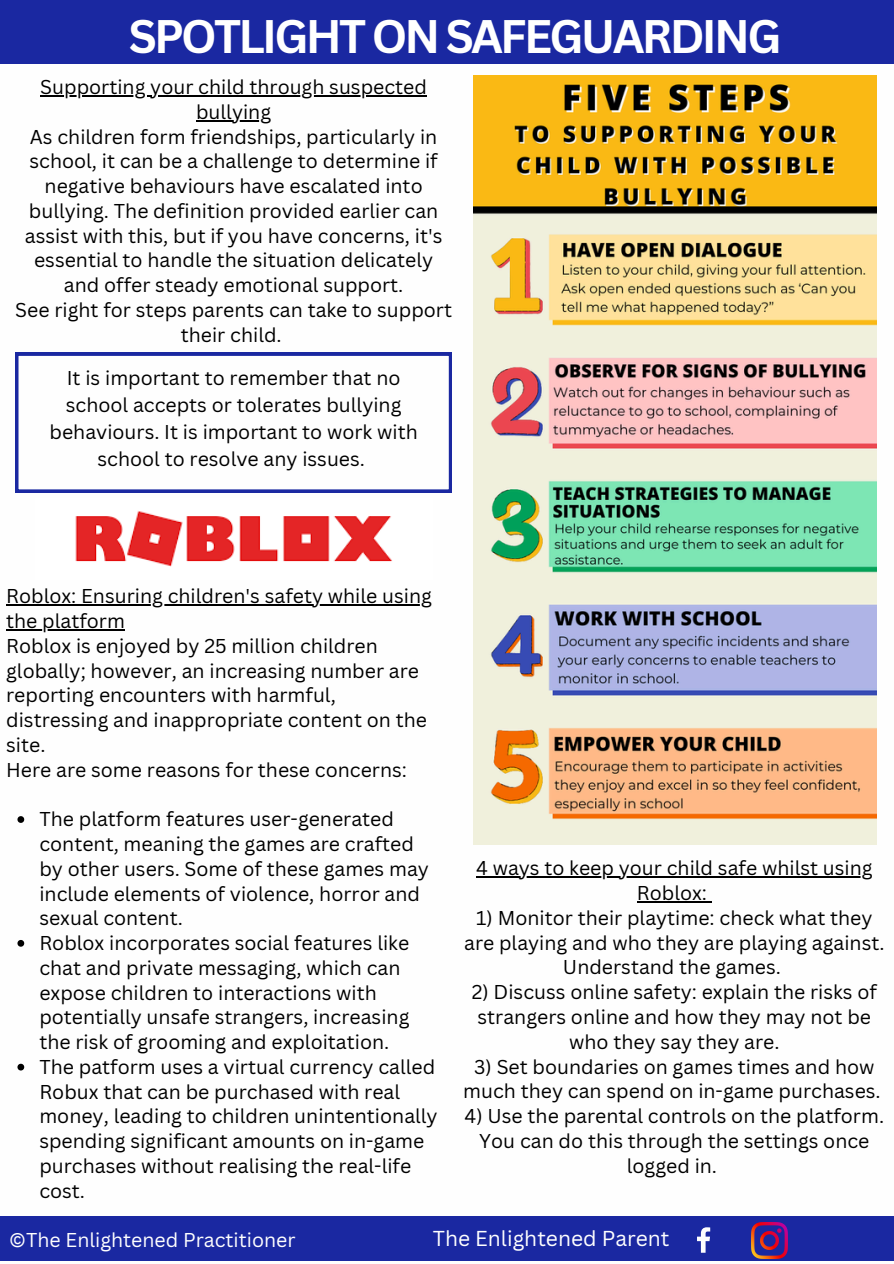
<style>
.page{position:relative;width:894px;height:1264px;background:#fff}
.page>*{position:absolute;margin:0;border:0;box-sizing:border-box;transform-origin:0 0}
.t1{font:700 45.75px "Canva Sans";letter-spacing:-.06em;color:#fff}
.t2{font:21px "Canva Sans";color:#fff}
.t3{font:19.5px/24.8px "Canva Sans";color:#000;text-align:center}
.t4{font:19.5px "Canva Sans";color:#fff}
</style>
<div class="page">
<div style="left:0;top:1216px;width:893px;height:44px;background:#1a28a1"></div>
<svg style="left:697px;top:1227px;width:13px;height:25px"></svg>
<img style="left:751px;top:1222px;width:35px;height:36px">
<div style="left:0;top:0;width:893px;height:63px;background:#1a28a1"></div>
<img style="left:473px;top:76px;width:402px;height:768px">
<svg style="left:15px;top:352px;width:437px;height:141px"></svg>
<div style="left:29px;top:359px;width:409px;height:120px;background:#fefefe"></div>
<img style="left:75px;top:511px;width:317px;height:56px">
<hr style="left:40px;top:95px;width:387px;height:1px;background:#000">
<hr style="left:196px;top:120px;width:75px;height:1px;background:#000">
<hr style="left:6px;top:604px;width:426px;height:1px;background:#000">
<hr style="left:6px;top:629px;width:119px;height:1px;background:#000">
<svg style="left:17px;top:816px;width:7px;height:6px"></svg>
<svg style="left:17px;top:940px;width:7px;height:6px"></svg>
<svg style="left:17px;top:1063px;width:7px;height:7px"></svg>
<hr style="left:476px;top:876px;width:396px;height:1px;background:#000">
<hr style="left:636px;top:901px;width:71px;height:1px;background:#000">
<p class="t1" style="left:129px;top:5px;width:654px">SPOTLIGHT ON SAFEGUARDING</p>
<p class="t3" style="left:40px;top:74px;width:388px">Supporting your child through suspected</p>
<p class="t3" style="left:30px;top:99px;width:409px">bullying<br>As children form friendships, particularly in</p>
<p class="t3" style="left:15px;top:148px;width:438px">school, it can be a challenge to determine if negative behaviours have escalated into bullying. The definition provided earlier can assist with this, but if you have concerns, it's essential to handle the situation delicately and offer steady emotional support.<br>See right for steps parents can take to support</p>
<p class="t3" style="left:181px;top:322px;width:102px">their child.</p>
<p class="t3" style="left:49px;top:363px;width:369px;line-height:27px">It is important to remember that no school accepts or tolerates bullying behaviours. It is important to work with school to resolve any issues.</p>
<p class="t3" style="left:6px;top:583px;width:427px">Roblox: Ensuring children's safety while using</p>
<p class="t3" style="left:6px;top:608px;width:373px;text-align:left">the platform<br>Roblox is enjoyed by 25 million children</p>
<p class="t3" style="left:6px;top:657px;width:422px;text-align:left">globally; however, an increasing number are reporting encounters with harmful, distressing and inappropriate content on the site.<br>Here are some reasons for these concerns:</p>
<p class="t3" style="left:39px;top:806px;width:391px;text-align:left">The platform features user-generated content, meaning the games are crafted by other users. Some of these games may include elements of violence, horror and sexual content.</p>
<p class="t3" style="left:39px;top:930px;width:371px;text-align:left">Roblox incorporates social features like chat and private messaging, which can expose children to interactions with potentially unsafe strangers, increasing the risk of grooming and exploitation.</p>
<p class="t3" style="left:39px;top:1053px;width:400px;text-align:left">The patform uses a virtual currency called Robux that can be purchased with real money, leading to children unintentionally spending significant amounts on in-game purchases without realising the real-life cost.</p>
<p class="t3" style="left:476px;top:855px;width:398px">4 ways to keep your child safe whilst using<br>Roblox:</p>
<p class="t3" style="left:464px;top:905px;width:422px">1) Monitor their playtime: check what they are playing and who they are playing against.<br>Understand the games.</p>
<p class="t3" style="left:471px;top:979px;width:406px">2) Discuss online safety: explain the risks of strangers online and how they may not be who they say they are.</p>
<p class="t3" style="left:463px;top:1053px;width:419px">3) Set boundaries on games times and how much they can spend on in-game purchases.</p>
<p class="t3" style="left:464px;top:1103px;width:421px">4) Use the parental controls on the platform.<br>You can do this through the settings once logged in.</p>
<p class="t4" style="left:9px;top:1226px;width:288px">©The Enlightened Practitioner</p>
<p class="t2" style="left:432px;top:1223px;width:238px">The Enlightened Parent</p>
</div>
